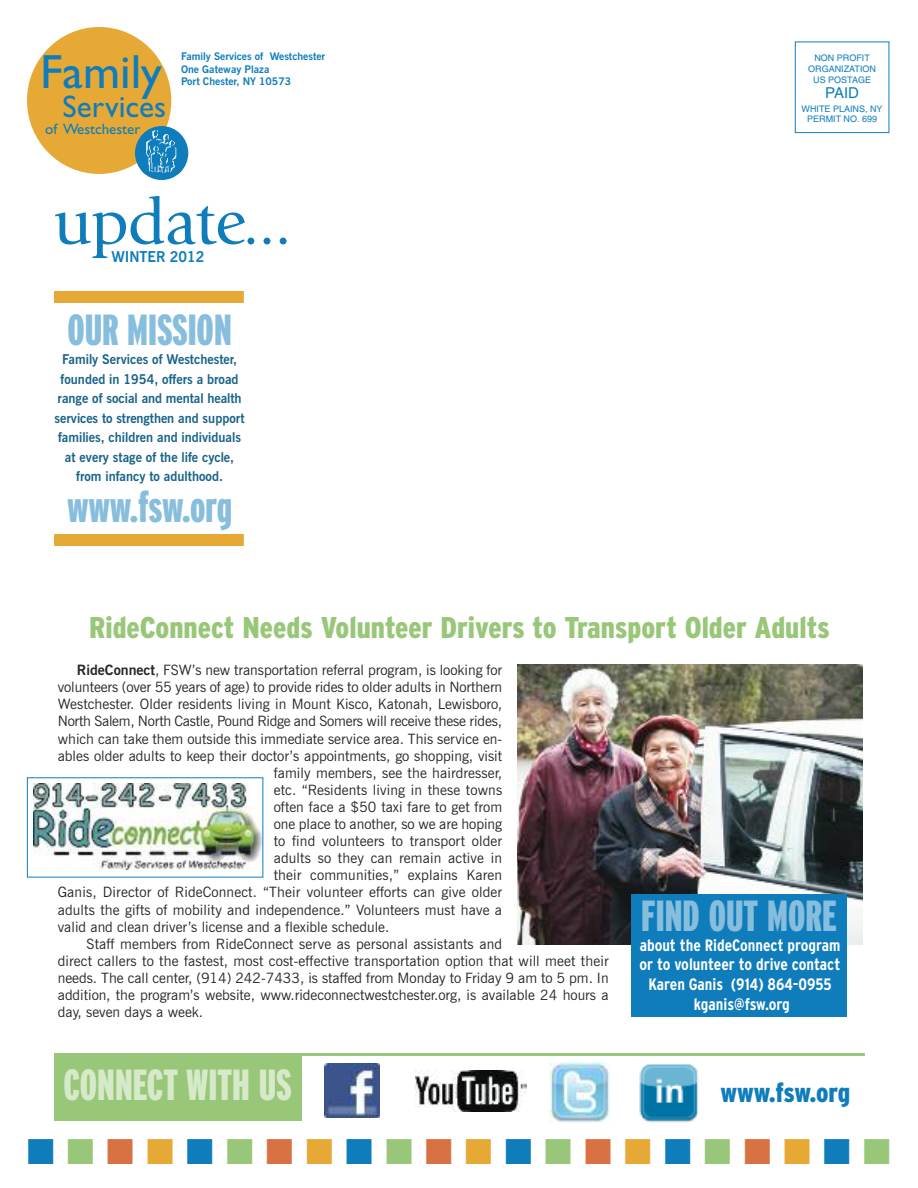
<style>
.page{position:relative;width:918px;height:1188px;background:#fff}
.page>*{position:absolute;margin:0;border:0;box-sizing:border-box;transform-origin:0 0}
.t1{font:66px "Giovanni";letter-spacing:-.015em;color:#0f7dbb}
.t2{font:48.15px "Gill Sans";color:#0f7dbb}
.t3{font:900 extra-condensed 43.5px "Interstate";color:#87bedd}
.t4{font:900 extra-condensed 43.5px "Interstate";color:#d6e9c9}
.t5{font:36px "Zapf Dingbats";color:#0f7dbb}
.t6{font:31.2px "Gill Sans";color:#0f7dbb}
.t7{font:900 condensed 30px "Interstate";color:#99c779}
.t8{font:900 condensed 27px "Interstate";letter-spacing:-.005em;color:#0f7dbb}
.t9{font:700 condensed 16.5px/19.8px "Interstate";color:#fff;text-align:center}
.t10{font:15px "Gill Sans";color:#0f7dbb}
.t11{font:700 15px "News Gothic BT";color:#0f7dbb;scale:.95 1}
.t12{font:15px "Helvetica";color:#0f7dbb}
.t13{font:14.25px "News Gothic BT";color:#272627}
.t14{font:700 13.5px/19.5px "News Gothic BT";color:#196488;text-align:center;scale:.95 1}
.t15{font:700 10.5px/12.6px "News Gothic BT";color:#0f7dbb}
.t16{font:9px/10.8px "Helvetica";color:#0f7dbb;text-align:center}
.s1{font-weight:700}
.s2{color:#99c779}
.s3{color:#d87242}
.s4{color:#e7a935}
</style>
<div class="page">
<div style="left:795px;top:42px;width:94px;height:91px;border:1px solid #0f7dbb"></div>
<div style="left:27px;top:27px;width:144px;height:147px;background:#e7a935;border-radius:50%"></div>
<div style="left:135px;top:126px;width:53px;height:54px;background:#0f7dbb;border-radius:50%"></div>
<svg style="left:138px;top:127px;width:47px;height:50px"></svg>
<img style="left:141px;top:129px;width:42px;height:46px">
<img style="left:416px;top:1071px;width:111px;height:40px">
<img style="left:325px;top:1063px;width:54px;height:55px">
<img style="left:639px;top:1064px;width:60px;height:59px">
<div style="left:54px;top:1054px;width:247px;height:66px;background:#99c779"></div>
<hr style="left:54px;top:1053px;width:811px;height:3px;background:#99c779">
<div style="left:54px;top:291px;width:190px;height:12px;background:#e7a935"></div>
<div style="left:54px;top:534px;width:190px;height:12px;background:#e7a935"></div>
<img style="left:550px;top:1062px;width:60px;height:60px">
<img style="left:517px;top:665px;width:346px;height:279px">
<img style="left:33px;top:783px;width:228px;height:87px">
<div style="left:631px;top:895px;width:216px;height:122px;background:#0f7dbb"></div>
<h2 class="t2" style="left:40px;top:53px;width:123px">Family</h2>
<h3 class="t6" style="left:63px;top:95px;width:105px">Services</h3>
<p class="t10" style="left:45px;top:123px;width:97px">of Westchester</p>
<p class="t15" style="left:181px;top:51px;width:146px">Family Services of Westchester<br>One Gateway Plaza<br>Port Chester, NY 10573</p>
<p class="t16" style="left:808px;top:53px;width:69px">NON PROFIT<br>ORGANIZATION<br>US POSTAGE</p>
<p class="t12" style="left:825px;top:87px;width:35px">PAID</p>
<p class="t16" style="left:802px;top:104px;width:82px">WHITE PLAINS, NY<br>PERMIT NO. 699</p>
<h1 class="t1" style="left:54px;top:196px;width:239px">update...</h1>
<p class="t11" style="left:111px;top:251px;width:100px">WINTER 2012</p>
<h3 class="t3" style="left:67px;top:304px;width:166px">OUR MISSION</h3>
<p class="t14" style="left:55px;top:351px;width:202px">Family Services of Westchester, founded in 1954, offers a broad range of social and mental health services to strengthen and support families, children and individuals at every stage of the life cycle, from infancy to adulthood.</p>
<h3 class="t3" style="left:67px;top:482px;width:167px">www.fsw.org</h3>
<h3 class="t7" style="left:89px;top:610px;width:742px">RideConnect Needs Volunteer Drivers to Transport Older Adults</h3>
<p class="t13" style="left:77px;top:665px;width:427px"><span class="s1">RideConnect</span>, FSW’s new transportation referral program, is looking for</p>
<p class="t13" style="left:58px;top:682px;width:446px">volunteers (over 55 years of age) to provide rides to older adults in Northern</p>
<p class="t13" style="left:58px;top:699px;width:446px">Westchester. Older residents living in Mount Kisco, Katonah, Lewisboro,</p>
<p class="t13" style="left:58px;top:716px;width:446px">North Salem, North Castle, Pound Ridge and Somers will receive these rides,</p>
<p class="t13" style="left:58px;top:733px;width:446px">which can take them outside this immediate service area. This service en-</p>
<p class="t13" style="left:58px;top:750px;width:446px">ables older adults to keep their doctor’s appointments, go shopping, visit</p>
<p class="t13" style="left:274px;top:767px;width:230px">family members, see the hairdresser,</p>
<p class="t13" style="left:274px;top:785px;width:230px">etc. “Residents living in these towns</p>
<p class="t13" style="left:274px;top:802px;width:230px">often face a $50 taxi fare to get from</p>
<p class="t13" style="left:274px;top:819px;width:230px">one place to another, so we are hoping</p>
<p class="t13" style="left:274px;top:836px;width:230px">to find volunteers to transport older</p>
<p class="t13" style="left:274px;top:853px;width:230px">adults so they can remain active in</p>
<p class="t13" style="left:274px;top:870px;width:230px">their communities,” explains Karen</p>
<p class="t13" style="left:58px;top:887px;width:446px">Ganis, Director of RideConnect. “Their volunteer efforts can give older</p>
<p class="t13" style="left:58px;top:904px;width:446px">adults the gifts of mobility and independence.” Volunteers must have a</p>
<p class="t13" style="left:58px;top:921px;width:333px">valid and clean driver’s license and a flexible schedule.</p>
<p class="t13" style="left:87px;top:938px;width:417px">Staff members from RideConnect serve as personal assistants and</p>
<p class="t13" style="left:58px;top:956px;width:552px">direct callers to the fastest, most cost-effective transportation option that will meet their</p>
<p class="t13" style="left:58px;top:973px;width:552px">needs. The call center, (914) 242-7433, is staffed from Monday to Friday 9 am to 5 pm. In</p>
<p class="t13" style="left:58px;top:990px;width:552px">addition, the program’s website, www.rideconnectwestchester.org, is available 24 hours a</p>
<p class="t13" style="left:58px;top:1007px;width:147px">day, seven days a week.</p>
<h3 class="t4" style="left:64px;top:1060px;width:230px">CONNECT WITH US</h3>
<h3 class="t3" style="left:641px;top:890px;width:197px">FIND OUT MORE</h3>
<p class="t9" style="left:640px;top:935px;width:202px">about the RideConnect program or to volunteer to drive contact<br>Karen Ganis (914) 864-0955 kganis@fsw.org</p>
<h3 class="t8" style="left:720px;top:1076px;width:132px">www.fsw.org</h3>
<h3 class="t5" style="left:27px;top:1130px;width:865px">■<span class="s2">■</span><span class="s3">■</span><span class="s4">■</span>■<span class="s2">■</span><span class="s3">■</span><span class="s4">■</span>■<span class="s2">■</span><span class="s3">■</span><span class="s4">■</span>■<span class="s2">■</span><span class="s3">■</span><span class="s4">■</span>■<span class="s2">■</span><span class="s3">■</span><span class="s4">■</span>■<span class="s2">■</span></h3>
</div>
